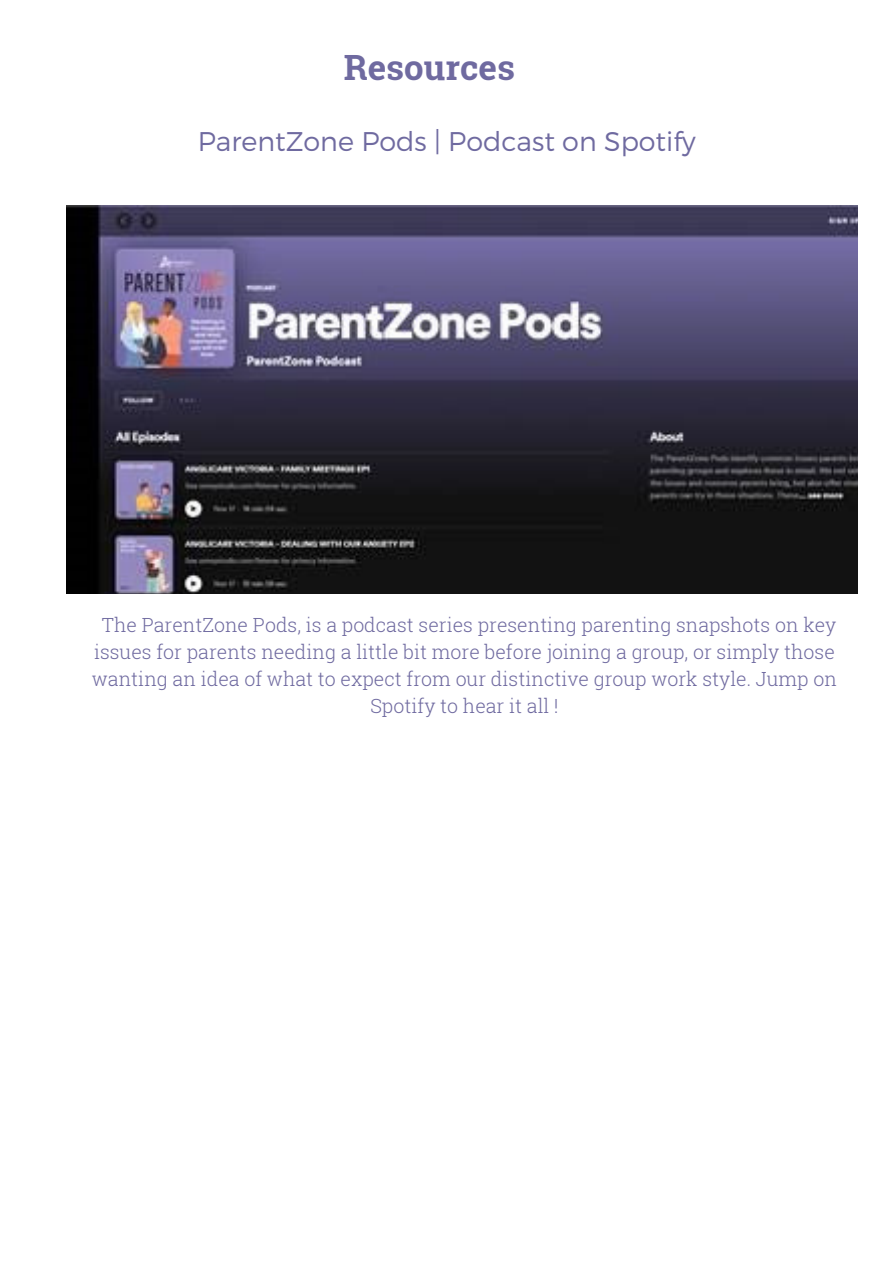
<style>
.page{position:relative;width:894px;height:1264px;background:#fff}
.page>*{position:absolute;margin:0;border:0;box-sizing:border-box;transform-origin:0 0}
.t1{font:700 34.8px "Roboto Slab";color:#6f6aa0}
.t2{font:300 27px "Montserrat";color:#6f6aa0}
.t3{font:300 19.5px/27px "Roboto Slab";color:#6f6aa0;text-align:center}
</style>
<div class="page">
<img style="left:67px;top:206px;width:789px;height:387px">
<h1 class="t1" style="left:344px;top:44px;width:172px">Resources</h1>
<h2 class="t2" style="left:198px;top:123px;width:499px">ParentZone Pods | Podcast on Spotify</h2>
<p class="t3" style="left:92px;top:611px;width:746px">The ParentZone Pods, is a podcast series presenting parenting snapshots on key issues for parents needing a little bit more before joining a group, or simply those wanting an idea of what to expect from our distinctive group work style. Jump on Spotify to hear it all !</p>
</div>
